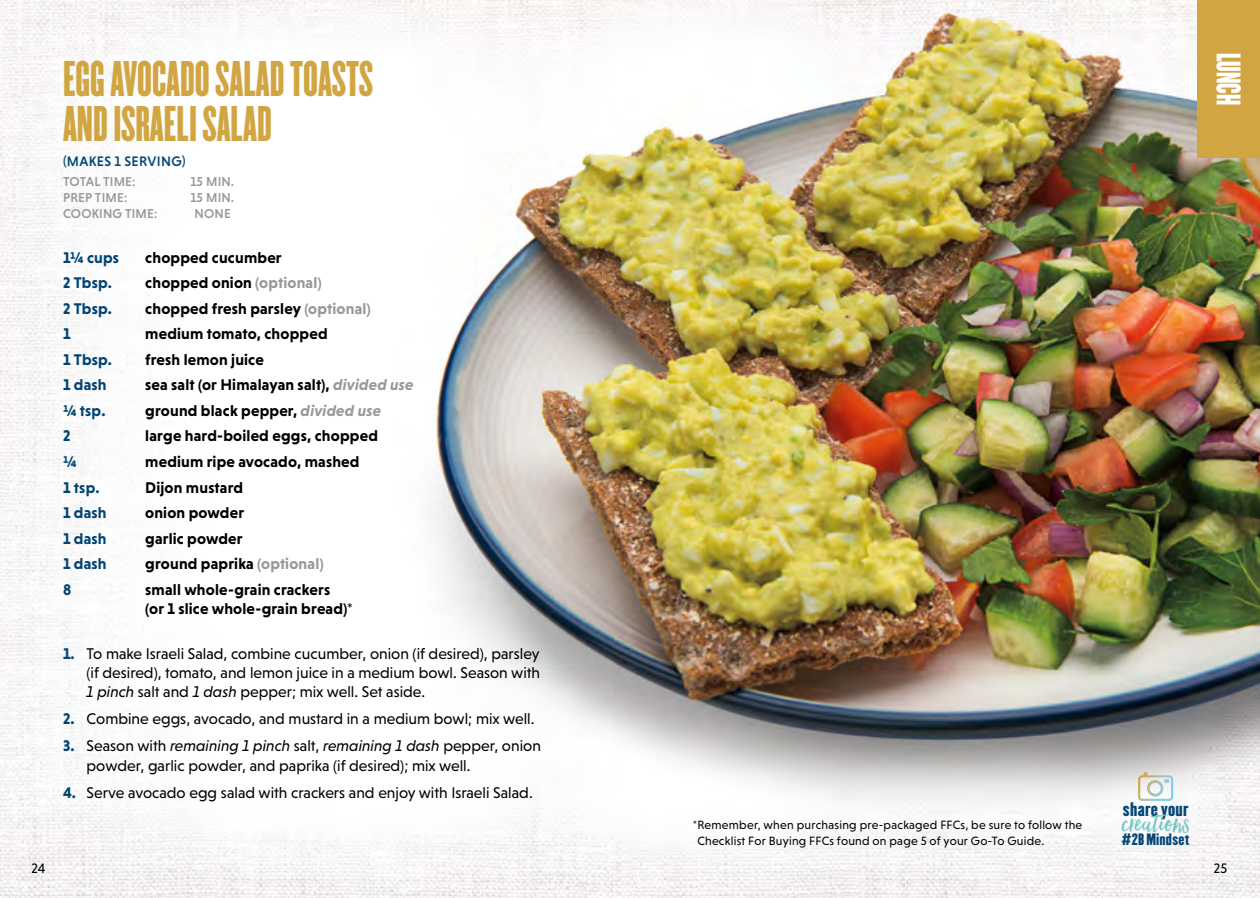
<style>
.page{position:relative;width:1260px;height:898px;background:#fff}
.page>*{position:absolute;margin:0;border:0;box-sizing:border-box;transform-origin:0 0}
.t1{font:43.75px/45.5px "Champion HTF Featherweight";color:#d1a642}
.t2{font:35px "Hello Beautiful";color:#76c7c5}
.t3{font:29.75px "Champion HTF Welterweight";color:#fff;scale:.71 1}
.t4{font:17.15px "Champion HTF Lightweight";letter-spacing:.025em;color:#044676}
.t5{font:15.75px/19.2px "Niveau Grotesk";color:#000;text-align:justify}
.t6{font:700 15.75px/19.2px "Niveau Grotesk";letter-spacing:.01em;color:#000}
.t7{font:700 15.75px "Niveau Grotesk";letter-spacing:.01em;color:#024677}
.t8{font:14.35px "Champion HTF Lightweight";letter-spacing:.015em;color:#044676}
.t9{font:500 14px "Niveau Grotesk";letter-spacing:.025em;color:#024677}
.t10{font:14px "Niveau Grotesk";color:#000}
.t11{font:500 13.12px "Niveau Grotesk";letter-spacing:.015em;color:#979899}
.t12{font:12.25px/15.8px "Niveau Grotesk";letter-spacing:.02em;color:#000}
.s1{color:#979899}
.s2{font-style:italic;color:#979899}
.s3{font-weight:700;color:#024677}
.s4{font-style:italic}
</style>
<div class="page">
<img style="left:0;top:0;width:614px;height:898px">
<img style="left:614px;top:0;width:646px;height:898px">
<svg style="left:1138px;top:772px;width:35px;height:29px"></svg>
<div style="left:1197px;top:0;width:63px;height:158px;background:#d1a642"></div>
<h1 class="t1" style="left:63px;top:58px;width:312px">EGG AVOCADO SALAD TOASTS<br>AND ISRAELI SALAD</h1>
<p class="t9" style="left:63px;top:154px;width:124px">(MAKES 1 SERVING)</p>
<p class="t11" style="left:63px;top:174px;width:74px">TOTAL TIME:</p>
<p class="t11" style="left:190px;top:174px;width:45px">15 MIN.</p>
<p class="t11" style="left:63px;top:190px;width:66px">PREP TIME:</p>
<p class="t11" style="left:190px;top:190px;width:45px">15 MIN.</p>
<p class="t11" style="left:63px;top:206px;width:96px">COOKING TIME:</p>
<p class="t11" style="left:195px;top:206px;width:38px">NONE</p>
<p class="t7" style="left:63px;top:248px;width:58px">1¼ cups</p>
<p class="t6" style="left:145px;top:247px;width:138px">chopped cucumber</p>
<p class="t7" style="left:63px;top:274px;width:50px">2 Tbsp.</p>
<p class="t6" style="left:145px;top:273px;width:178px">chopped onion <span class="s1">(optional)</span></p>
<p class="t7" style="left:63px;top:299px;width:50px">2 Tbsp.</p>
<p class="t6" style="left:145px;top:298px;width:227px">chopped fresh parsley <span class="s1">(optional)</span></p>
<p class="t7" style="left:63px;top:325px;width:9px">1</p>
<p class="t6" style="left:145px;top:324px;width:184px">medium tomato, chopped</p>
<p class="t7" style="left:63px;top:350px;width:51px">1 Tbsp.</p>
<p class="t6" style="left:145px;top:350px;width:120px">fresh lemon juice</p>
<p class="t7" style="left:63px;top:376px;width:45px">1 dash</p>
<p class="t6" style="left:145px;top:375px;width:270px">sea salt (or Himalayan salt), <span class="s2">divided use</span></p>
<p class="t7" style="left:63px;top:401px;width:44px">¼ tsp.</p>
<p class="t6" style="left:145px;top:401px;width:237px">ground black pepper, <span class="s2">divided use</span></p>
<p class="t7" style="left:63px;top:427px;width:9px">2</p>
<p class="t6" style="left:145px;top:426px;width:234px">large hard-boiled eggs, chopped</p>
<p class="t7" style="left:63px;top:452px;width:15px">¼</p>
<p class="t6" style="left:145px;top:452px;width:216px">medium ripe avocado, mashed</p>
<p class="t7" style="left:63px;top:478px;width:38px">1 tsp.</p>
<p class="t6" style="left:145px;top:477px;width:99px">Dijon mustard</p>
<p class="t7" style="left:63px;top:504px;width:45px">1 dash</p>
<p class="t6" style="left:145px;top:503px;width:100px">onion powder</p>
<p class="t7" style="left:63px;top:529px;width:45px">1 dash</p>
<p class="t6" style="left:145px;top:528px;width:99px">garlic powder</p>
<p class="t7" style="left:63px;top:555px;width:45px">1 dash</p>
<p class="t6" style="left:145px;top:554px;width:180px">ground paprika <span class="s1">(optional)</span></p>
<p class="t7" style="left:63px;top:580px;width:10px">8</p>
<p class="t6" style="left:145px;top:579px;width:209px">small whole-grain crackers (or 1 slice whole-grain bread)*</p>
<p class="t5" style="left:87px;top:643px;width:455px;text-indent:-24px"><span class="s3">1.</span> To make Israeli Salad, combine cucumber, onion (if desired), parsley (if desired), tomato, and lemon juice in a medium bowl. Season with <span class="s4">1 pinch</span> salt and <span class="s4">1 dash</span> pepper; mix well. Set aside.</p>
<p class="t5" style="left:63px;top:709px;width:473px"><span class="s3">2.</span> Combine eggs, avocado, and mustard in a medium bowl; mix well.</p>
<p class="t5" style="left:87px;top:736px;width:456px;text-indent:-24px"><span class="s3">3.</span> Season with <span class="s4">remaining 1 pinch</span> salt, <span class="s4">remaining 1 dash</span> pepper, onion powder, garlic powder, and paprika (if desired); mix well.</p>
<p class="t5" style="left:63px;top:782px;width:471px"><span class="s3">4.</span> Serve avocado egg salad with crackers and enjoy with Israeli Salad.</p>
<h3 class="t3" style="left:1248px;top:53px;width:75px;rotate:90deg">LUNCH</h3>
<p class="t12" style="left:697px;top:816px;width:386px;text-indent:-5px">*Remember, when purchasing pre-packaged FFCs, be sure to follow the<br>Checklist For Buying FFCs found on page 5 of your Go-To Guide.</p>
<p class="t4" style="left:1123px;top:798px;width:67px">share your</p>
<h2 class="t2" style="left:1121px;top:802px;width:70px">creations</h2>
<p class="t8" style="left:1122px;top:829px;width:69px">#2B Mindset</p>
<p class="t10" style="left:32px;top:860px;width:15px">24</p>
<p class="t10" style="left:1214px;top:860px;width:15px">25</p>
</div>
